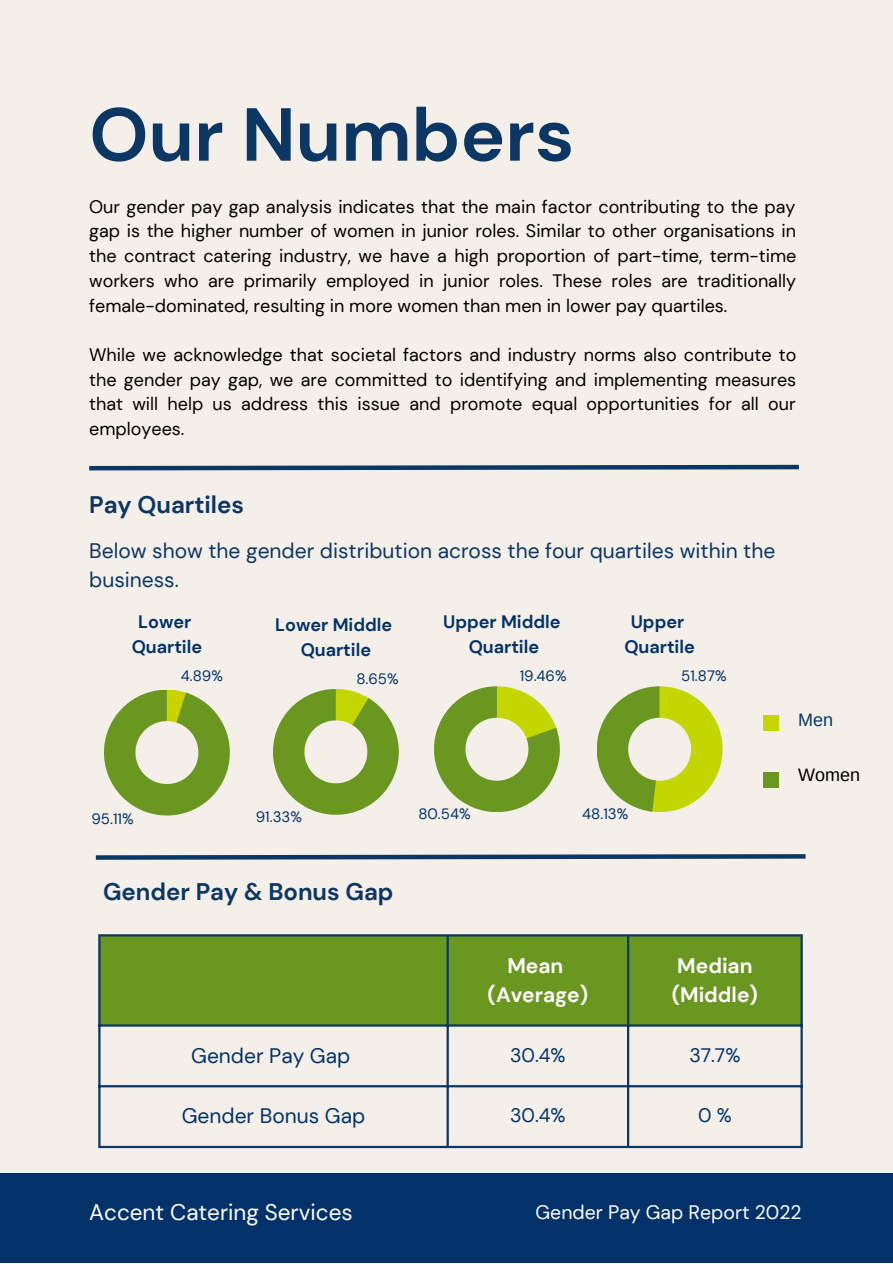
<style>
.page{position:relative;width:893px;height:1264px;background:#fff}
.page>*{position:absolute;margin:0;border:0;box-sizing:border-box;transform-origin:0 0}
.t1{font:700 75px "DM Sans";color:#0c3664}
.t2{font:700 24px "DM Sans";color:#0c3664}
.t3{font:22.5px "DM Sans";color:#fff}
.t4{font:21px/29.2px "DM Sans";color:#0c3664}
.t5{font:700 21px/29.2px "DM Sans";color:#fff;text-align:center}
.t6{font:21px "DM Sans";color:#03326a}
.t7{font:19.5px "DM Sans";color:#fff}
.t8{font:19.5px "DM Sans";color:#03326a}
.t9{font:18px/24.8px "DM Sans";color:#000;text-align:justify}
.t10{font:700 18px/24.8px "DM Sans";color:#03326a;text-align:center}
.t11{font:18px "Arimo";color:#000}
.t12{font:18px "Arimo";color:#0c3664}
.t13{font:15px "DM Sans";color:#03326a}
</style>
<div class="page">
<div style="left:0;top:0;width:892px;height:1262px;background:#f4f0e9"></div>
<div style="left:0;top:1173px;width:892px;height:89px;background:#03326a"></div>
<svg style="left:104px;top:690px;width:126px;height:125px"></svg>
<svg style="left:273px;top:689px;width:126px;height:125px"></svg>
<svg style="left:434px;top:686px;width:126px;height:126px"></svg>
<svg style="left:597px;top:686px;width:125px;height:126px"></svg>
<div style="left:763px;top:715px;width:15px;height:15px;background:#c4d600"></div>
<div style="left:763px;top:772px;width:15px;height:15px;background:#6a971f"></div>
<svg style="left:89px;top:464px;width:710px;height:7px"></svg>
<svg style="left:95px;top:854px;width:711px;height:6px"></svg>
<div style="left:100px;top:936px;width:700px;height:88px;background:#6a971f"></div>
<hr style="left:98px;top:936px;width:2px;height:209px;background:#0c3664">
<hr style="left:446px;top:936px;width:3px;height:209px;background:#0c3664">
<hr style="left:627px;top:936px;width:2px;height:209px;background:#0c3664">
<hr style="left:800px;top:936px;width:2px;height:209px;background:#0c3664">
<hr style="left:98px;top:934px;width:704px;height:2px;background:#0c3664">
<hr style="left:98px;top:1024px;width:704px;height:2px;background:#0c3664">
<hr style="left:98px;top:1085px;width:704px;height:2px;background:#0c3664">
<hr style="left:98px;top:1145px;width:704px;height:3px;background:#0c3664">
<h1 class="t1" style="left:89px;top:86px;width:486px">Our Numbers</h1>
<p class="t9" style="left:89px;top:194px;width:708px">Our gender pay gap analysis indicates that the main factor contributing to the pay gap is the higher number of women in junior roles. Similar to other organisations in the contract catering industry, we have a high proportion of part-time, term-time workers who are primarily employed in junior roles. These roles are traditionally female-dominated, resulting in more women than men in lower pay quartiles.</p>
<p class="t9" style="left:89px;top:342px;width:708px">While we acknowledge that societal factors and industry norms also contribute to the gender pay gap, we are committed to identifying and implementing measures that will help us address this issue and promote equal opportunities for all our employees.</p>
<h2 class="t2" style="left:89px;top:489px;width:156px">Pay Quartiles</h2>
<p class="t4" style="left:89px;top:536px;width:687px">Below show the gender distribution across the four quartiles within the business.</p>
<p class="t10" style="left:132px;top:610px;width:72px">Lower<br>Quartile</p>
<p class="t10" style="left:275px;top:612px;width:118px">Lower Middle<br>Quartile</p>
<p class="t10" style="left:443px;top:610px;width:119px">Upper Middle<br>Quartile</p>
<p class="t10" style="left:624px;top:610px;width:72px">Upper<br>Quartile</p>
<p class="t13" style="left:181px;top:666px;width:44px">4.89%</p>
<p class="t13" style="left:519px;top:666px;width:48px">19.46%</p>
<p class="t13" style="left:681px;top:666px;width:47px">51.87%</p>
<p class="t13" style="left:356px;top:668px;width:44px">8.65%</p>
<p class="t13" style="left:91px;top:809px;width:44px">95.11%</p>
<p class="t13" style="left:256px;top:806px;width:48px">91.33%</p>
<h2 class="t2" style="left:103px;top:875px;width:292px">Gender Pay &amp; Bonus Gap</h2>
<p class="t13" style="left:418px;top:804px;width:54px">80.54%</p>
<p class="t13" style="left:582px;top:804px;width:48px">48.13%</p>
<p class="t5" style="left:487px;top:950px;width:102px">Mean (Average)</p>
<p class="t5" style="left:671px;top:950px;width:88px;text-align:left">Median (Middle)</p>
<p class="t6" style="left:191px;top:1041px;width:161px">Gender Pay Gap</p>
<p class="t8" style="left:510px;top:1042px;width:57px">30.4%</p>
<p class="t8" style="left:689px;top:1042px;width:53px">37.7%</p>
<p class="t6" style="left:182px;top:1102px;width:185px">Gender Bonus Gap</p>
<p class="t8" style="left:510px;top:1102px;width:57px">30.4%</p>
<p class="t8" style="left:698px;top:1102px;width:35px">0 %</p>
<p class="t12" style="left:798px;top:709px;width:36px">Men</p>
<p class="t11" style="left:798px;top:765px;width:63px">Women</p>
<p class="t3" style="left:89px;top:1197px;width:265px">Accent Catering Services</p>
<p class="t7" style="left:535px;top:1199px;width:268px">Gender Pay Gap Report 2022</p>
</div>
